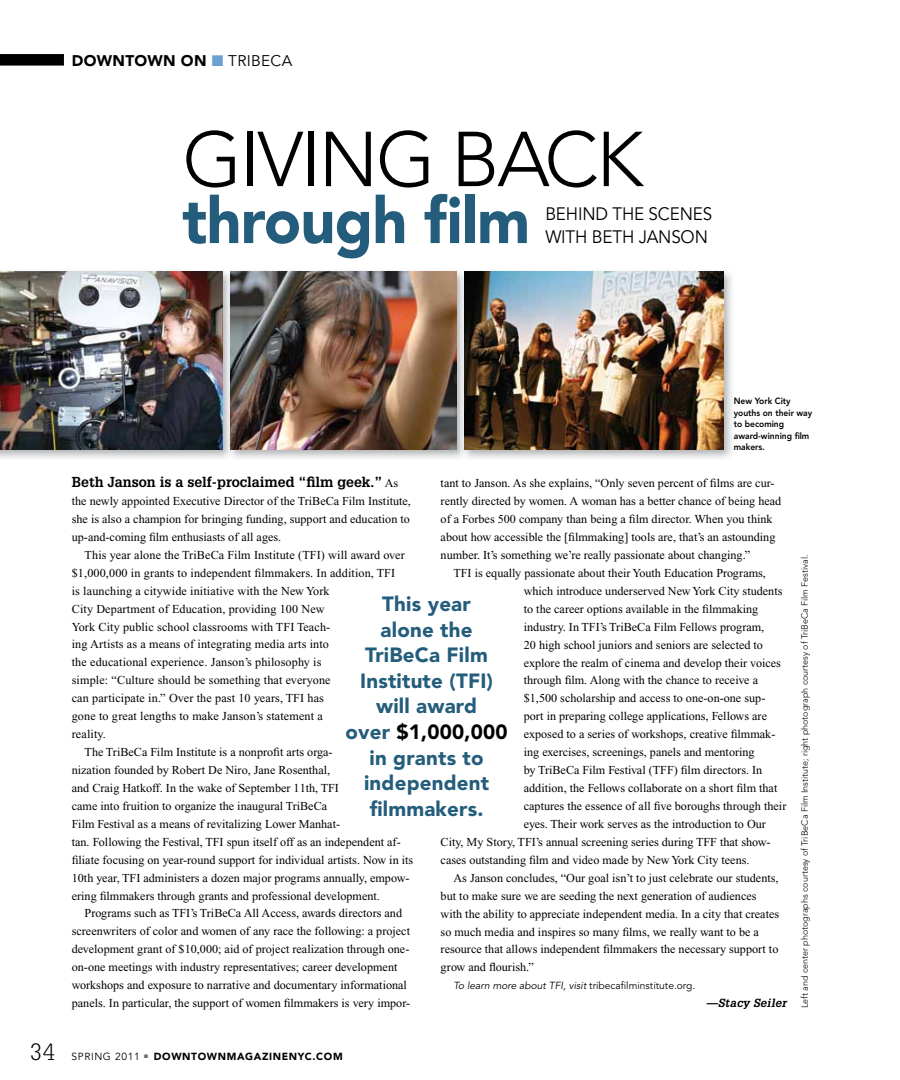
<style>
.page{position:relative;width:900px;height:1080px;background:#fff}
.page>*{position:absolute;margin:0;border:0;box-sizing:border-box;transform-origin:0 0}
.t1{font:300 76.88px "Avenir";letter-spacing:-.03em;color:#000}
.t2{font:900 64px "Avenir";letter-spacing:-.01em;color:#245d7b;scale:.95 1}
.t3{font:300 23px "Glypha";color:#000}
.t4{font:900 20.5px/25.6px "Avenir";letter-spacing:.01em;color:#245d7b;text-align:center}
.t5{font:17.88px/23px "Avenir";letter-spacing:-.01em;color:#000;scale:.95 1}
.t6{font:900 15.38px "Avenir";letter-spacing:.02em;color:#000}
.t7{font:700 14.12px "Glypha";color:#000}
.t8{font:12.12px/17.9px "Times New Roman";color:#000;text-align:justify}
.t9{font:italic 700 11.5px "Glypha";letter-spacing:.02em;color:#000}
.t10{font:italic 10.25px "Avenir";color:#000}
.t11{font:900 10.25px "Avenir";letter-spacing:.06em;color:#000}
.t12{font:300 9px "Avenir";color:#000}
.t13{font:800 9px/11.5px "Avenir";color:#000;scale:.95 1}
.s1{color:#6aa1d0}
.s2{font-weight:400}
.s3{font-family:"Times New Roman";font-weight:400;font-size:12.12px}
.s4{font-style:normal}
.s5{color:#000}
</style>
<div class="page">
<div style="left:0;top:54px;width:64px;height:12px;background:#000"></div>
<img style="left:0;top:271px;width:227px;height:187px">
<img style="left:0;top:272px;width:223px;height:177px">
<img style="left:234px;top:271px;width:227px;height:187px">
<img style="left:227px;top:271px;width:7px;height:185px">
<img style="left:231px;top:272px;width:225px;height:177px">
<img style="left:467px;top:271px;width:265px;height:187px">
<img style="left:461px;top:271px;width:6px;height:185px">
<img style="left:464px;top:272px;width:260px;height:177px">
<p class="t6" style="left:72px;top:51px;width:222px">DOWNTOWN ON <span class="s1">■</span> <span class="s2">TRIBECA</span></p>
<h1 class="t1" style="left:182px;top:114px;width:462px">GIVING BACK</h1>
<h3 class="t5" style="left:545px;top:203px;width:177px">BEHIND THE SCENES<br>WITH BETH JANSON</h3>
<h2 class="t2" style="left:182px;top:182px;width:367px">through film</h2>
<p class="t13" style="left:734px;top:395px;width:84px">New York City youths on their way to becoming award-winning film makers.</p>
<p class="t7" style="left:72px;top:473px;width:328px">Beth Janson is a self-proclaimed “film geek.” <span class="s3">As</span></p>
<p class="t8" style="left:72px;top:492px;width:341px">the newly appointed Executive Director of the TriBeCa Film Institute, she is also a champion for bringing funding, support and education to up-and-coming film enthusiasts of all ages.</p>
<p class="t8" style="left:85px;top:546px;width:322px">This year alone the TriBeCa Film Institute (TFI) will award over</p>
<p class="t8" style="left:72px;top:564px;width:325px">$1,000,000 in grants to independent filmmakers. In addition, TFI</p>
<p class="t8" style="left:72px;top:582px;width:259px">is launching a citywide initiative with the New York</p>
<p class="t8" style="left:72px;top:600px;width:254px">City Department of Education, providing 100 New</p>
<p class="t8" style="left:72px;top:618px;width:260px">York City public school classrooms with TFI Teach-</p>
<p class="t8" style="left:72px;top:636px;width:259px">ing Artists as a means of integrating media arts into</p>
<p class="t8" style="left:72px;top:653px;width:251px">the educational experience. Janson’s philosophy is</p>
<p class="t8" style="left:72px;top:671px;width:260px">simple: “Culture should be something that everyone</p>
<p class="t8" style="left:72px;top:689px;width:254px">can participate in.” Over the past 10 years, TFI has</p>
<p class="t8" style="left:72px;top:707px;width:253px">gone to great lengths to make Janson’s statement a</p>
<p class="t8" style="left:72px;top:725px;width:35px">reality.</p>
<p class="t8" style="left:85px;top:743px;width:250px">The TriBeCa Film Institute is a nonprofit arts orga-</p>
<p class="t8" style="left:72px;top:761px;width:260px">nization founded by Robert De Niro, Jane Rosenthal,</p>
<p class="t8" style="left:72px;top:779px;width:269px">and Craig Hatkoff. In the wake of September 11th, TFI</p>
<p class="t8" style="left:72px;top:797px;width:257px">came into fruition to organize the inaugural TriBeCa</p>
<p class="t8" style="left:72px;top:815px;width:270px">Film Festival as a means of revitalizing Lower Manhat-</p>
<p class="t8" style="left:72px;top:833px;width:330px">tan. Following the Festival, TFI spun itself off as an independent af-</p>
<p class="t8" style="left:72px;top:851px;width:343px">filiate focusing on year-round support for individual artists. Now in its</p>
<p class="t8" style="left:72px;top:869px;width:339px">10th year, TFI administers a dozen major programs annually, empow-</p>
<p class="t8" style="left:72px;top:887px;width:310px">ering filmmakers through grants and professional development.</p>
<p class="t8" style="left:85px;top:905px;width:319px">Programs such as TFI’s TriBeCa All Access, awards directors and</p>
<p class="t8" style="left:72px;top:922px;width:340px">screenwriters of color and women of any race the following: a project</p>
<p class="t8" style="left:72px;top:940px;width:339px">development grant of $10,000; aid of project realization through one-</p>
<p class="t8" style="left:72px;top:958px;width:327px">on-one meetings with industry representatives; career development</p>
<p class="t8" style="left:72px;top:976px;width:337px">workshops and exposure to narrative and documentary informational</p>
<p class="t8" style="left:72px;top:994px;width:340px">panels. In particular, the support of women filmmakers is very impor-</p>
<p class="t8" style="left:441px;top:474px;width:342px;text-align:left">tant to Janson. As she explains, “Only seven percent of films are cur&shy;rently directed by women. A woman has a better chance of being head of a Forbes 500 company than being a film director. When you think about how accessible the [filmmaking] tools are, that’s an astounding number. It’s something we’re really passionate about changing.”</p>
<p class="t8" style="left:453px;top:564px;width:314px">TFI is equally passionate about their Youth Education Programs,</p>
<p class="t8" style="left:524px;top:582px;width:260px">which introduce underserved New York City students</p>
<p class="t8" style="left:524px;top:600px;width:236px">to the career options available in the filmmaking</p>
<p class="t8" style="left:524px;top:618px;width:242px">industry. In TFI’s TriBeCa Film Fellows program,</p>
<p class="t8" style="left:524px;top:636px;width:241px">20 high school juniors and seniors are selected to</p>
<p class="t8" style="left:524px;top:654px;width:259px">explore the realm of cinema and develop their voices</p>
<p class="t8" style="left:524px;top:672px;width:236px">through film. Along with the chance to receive a</p>
<p class="t8" style="left:524px;top:689px;width:243px">$1,500 scholarship and access to one-on-one sup-</p>
<p class="t8" style="left:524px;top:707px;width:245px">port in preparing college applications, Fellows are</p>
<p class="t8" style="left:524px;top:725px;width:253px">exposed to a series of workshops, creative filmmak-</p>
<p class="t8" style="left:524px;top:743px;width:232px">ing exercises, screenings, panels and mentoring</p>
<p class="t8" style="left:524px;top:761px;width:240px">by TriBeCa Film Festival (TFF) film directors. In</p>
<p class="t8" style="left:524px;top:779px;width:255px">addition, the Fellows collaborate on a short film that</p>
<p class="t8" style="left:524px;top:797px;width:264px">captures the essence of all five boroughs through their</p>
<p class="t8" style="left:524px;top:815px;width:244px">eyes. Their work serves as the introduction to Our</p>
<p class="t8" style="left:441px;top:833px;width:332px">City, My Story, TFI’s annual screening series during TFF that show-</p>
<p class="t8" style="left:441px;top:851px;width:310px">cases outstanding film and video made by New York City teens.</p>
<p class="t8" style="left:453px;top:869px;width:327px">As Janson concludes, “Our goal isn’t to just celebrate our students,</p>
<p class="t8" style="left:441px;top:887px;width:317px">but to make sure we are seeding the next generation of audiences</p>
<p class="t8" style="left:441px;top:905px;width:340px">with the ability to appreciate independent media. In a city that creates</p>
<p class="t8" style="left:441px;top:923px;width:320px">so much media and inspires so many films, we really want to be a</p>
<p class="t8" style="left:441px;top:941px;width:339px">resource that allows independent filmmakers the necessary support to</p>
<p class="t8" style="left:441px;top:958px;width:95px">grow and flourish.”</p>
<p class="t10" style="left:453px;top:980px;width:243px">To learn more about TFI, visit <span class="s4">tribecafilminstitute.org</span>.</p>
<p class="t9" style="left:707px;top:996px;width:81px"><span class="s4">—</span>Stacy Seiler</p>
<h3 class="t4" style="left:346px;top:591px;width:164px">This year<br>alone the<br>TriBeCa Film<br>Institute (TFI) will award<br>over <span class="s5">$1,000,000 </span>in grants to independent filmmakers.</h3>
<p class="t12" style="left:799px;top:1008px;width:455px;rotate:-90deg">Left and center photographs courtesy of TriBeCa Film Institute; right photograph courtesy of TriBeCa Film Festival.</p>
<h3 class="t3" style="left:30px;top:1039px;width:26px">34</h3>
<p class="t11" style="left:72px;top:1050px;width:273px"><span class="s2">SPRING 2011</span> <sup>■</sup> DOWNTOWNMAGAZINENYC.COM</p>
</div>
